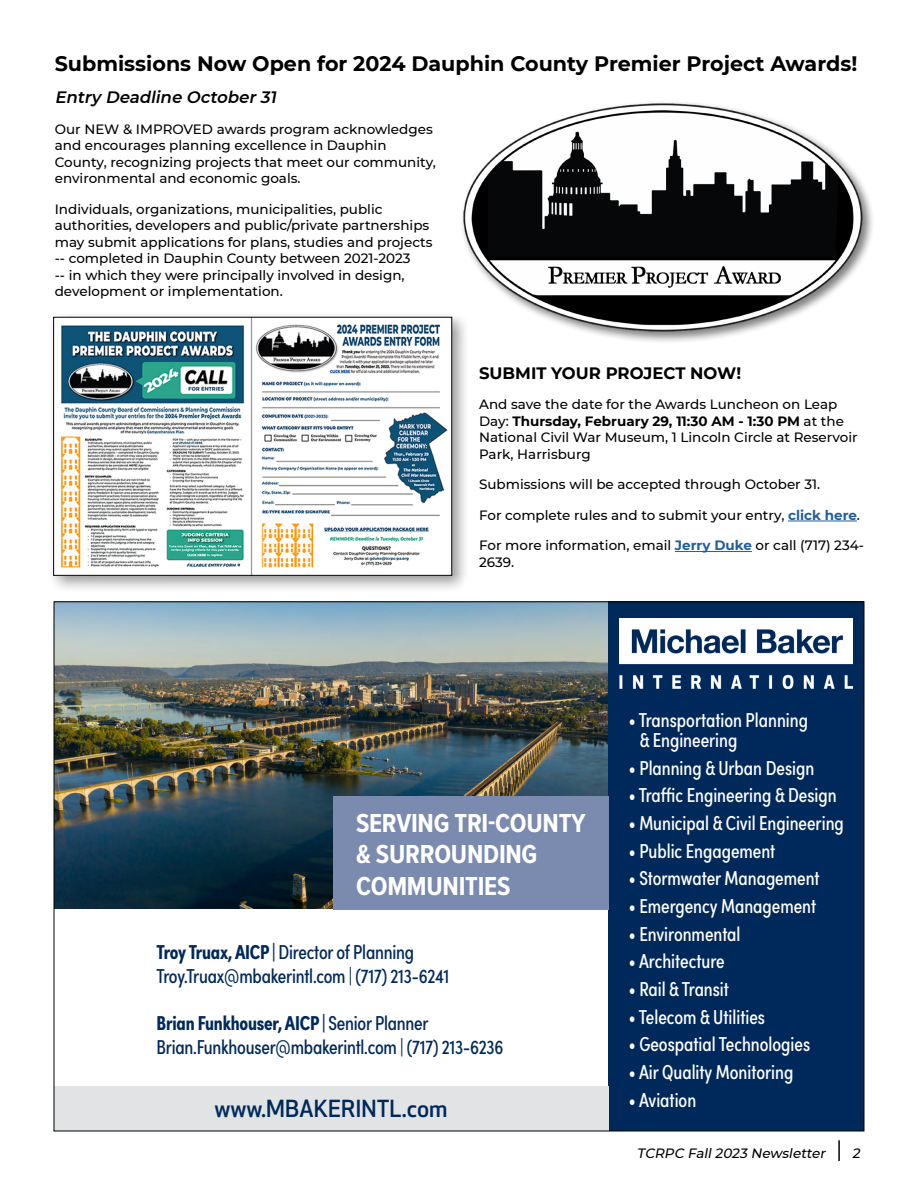
<style>
.page{position:relative;width:918px;height:1188px;background:#fff}
.page>*{position:absolute;margin:0;border:0;box-sizing:border-box;transform-origin:0 0}
.t1{font:700 27px/31.5px "Proxima Nova Cond";letter-spacing:-.01em;color:#fff}
.t2{font:500 23.1px "Apex New";color:#00295b}
.t3{font:700 20.85px "Montserrat";color:#000}
.t4{font:20.1px/20.1px "Sofia Pro Condensed";color:#fff}
.t5{font:20.1px/24.2px "Sofia Pro Condensed";letter-spacing:-.01em;color:#00295b}
.t6{font:italic 600 16.5px "Montserrat";color:#000}
.t7{font:700 16.5px "Montserrat";color:#000}
.t8{font:500 13.5px/16.5px "Montserrat";color:#000}
.t9{font:italic 500 13.5px "Montserrat";color:#000}
.s1{font-weight:700}
.s2{font-weight:700;color:#215e9e}
</style>
<div class="page">
<hr style="left:838px;top:1140px;width:2px;height:21px;background:#000">
<img style="left:56px;top:603px;width:553px;height:306px">
<div style="left:609px;top:602px;width:255px;height:529px;background:#00295b"></div>
<img style="left:620px;top:618px;width:233px;height:71px">
<div style="left:54px;top:1086px;width:555px;height:45px;background:#e2e3e4"></div>
<div style="left:333px;top:796px;width:276px;height:113px;background:#7a8baf"></div>
<hr style="left:788px;top:521px;width:69px;height:1px;background:#215e9e">
<hr style="left:675px;top:551px;width:77px;height:1px;background:#215e9e">
<div style="left:460px;top:100px;width:415px;height:244px;background:#000;opacity:.5"></div>
<img style="left:462px;top:102px;width:402px;height:231px">
<div style="left:47px;top:311px;width:423px;height:283px;background:#000;opacity:.4"></div>
<img style="left:55px;top:319px;width:395px;height:255px">
<div style="left:53px;top:317px;width:399px;height:259px;border:1px solid #000"></div>
<h3 class="t3" style="left:55px;top:49px;width:804px">Submissions Now Open for 2024 Dauphin County Premier Project Awards!</h3>
<p class="t6" style="left:55px;top:86px;width:227px">Entry Deadline October31</p>
<p class="t8" style="left:55px;top:120px;width:383px">Our NEW &amp; IMPROVED awards program acknowledges and encourages planning excellence in Dauphin County, recognizing projects that meet our community, environmental and economic goals.</p>
<p class="t8" style="left:55px;top:200px;width:379px">Individuals, organizations, municipalities, public authorities, developers and public/private partnerships may submit applications for plans, studies and projects -- completed in Dauphin County between 2021-2023<br>-- in which they were principally involved in design, development or implementation.</p>
<p class="t7" style="left:479px;top:361px;width:264px">SUBMIT YOUR PROJECT NOW!</p>
<p class="t8" style="left:479px;top:396px;width:380px">And save the date for the Awards Luncheon on Leap Day: <span class="s1">Thursday, February 29, 11:30 AM - 1:30 PM</span> at the National Civil War Museum, 1 Lincoln Circle at Reservoir Park, Harrisburg</p>
<p class="t8" style="left:479px;top:476px;width:343px">Submissions will be accepted through October 31.</p>
<p class="t8" style="left:479px;top:506px;width:382px">For complete rules and to submit your entry, <span class="s2">click here</span>.</p>
<p class="t8" style="left:479px;top:537px;width:386px">For more information, email <span class="s2">Jerry Duke</span> or call (717) 234-<br>2639.</p>
<h1 class="t1" style="left:356px;top:807px;width:231px">SERVING TRI-COUNTY &amp; SURROUNDING<br>COMMUNITIES</h1>
<h3 class="t5" style="left:157px;top:939px;width:294px"><span class="s1">Troy Truax, AICP |</span> Director of Planning<br>Troy.Truax@mbakerintl.com | (717) 213-6241</h3>
<h3 class="t5" style="left:157px;top:1010px;width:348px"><span class="s1">Brian Funkhouser, AICP |</span> Senior Planner<br>Brian.Funkhouser@mbakerintl.com | (717) 213-6236</h3>
<h2 class="t2" style="left:214px;top:1093px;width:235px">www.MBAKERINTL.com</h2>
<h3 class="t4" style="left:640px;top:709px;width:170px;text-indent:-11px">• Transportation Planning &amp; Engineering</h3>
<h3 class="t4" style="left:629px;top:757px;width:187px">• Planning &amp; Urban Design</h3>
<h3 class="t4" style="left:629px;top:784px;width:209px">• Traffic Engineering &amp; Design</h3>
<h3 class="t4" style="left:629px;top:812px;width:216px">• Municipal &amp; Civil Engineering</h3>
<h3 class="t4" style="left:629px;top:840px;width:148px">• Public Engagement</h3>
<h3 class="t4" style="left:629px;top:867px;width:192px">• Stormwater Management</h3>
<h3 class="t4" style="left:629px;top:895px;width:189px">• Emergency Management</h3>
<h3 class="t4" style="left:629px;top:923px;width:113px">• Environmental</h3>
<h3 class="t4" style="left:629px;top:950px;width:97px">• Architecture</h3>
<h3 class="t4" style="left:629px;top:978px;width:102px">• Rail &amp; Transit</h3>
<h3 class="t4" style="left:629px;top:1006px;width:138px">• Telecom &amp; Utilities</h3>
<h3 class="t4" style="left:629px;top:1033px;width:183px">• Geospatial Technologies</h3>
<h3 class="t4" style="left:629px;top:1061px;width:166px">• Air Quality Monitoring</h3>
<h3 class="t4" style="left:629px;top:1089px;width:69px">• Aviation</h3>
<p class="t9" style="left:637px;top:1144px;width:193px">TCRPC Fall2023 Newsletter</p>
<p class="t9" style="left:852px;top:1144px;width:12px">2</p>
</div>
